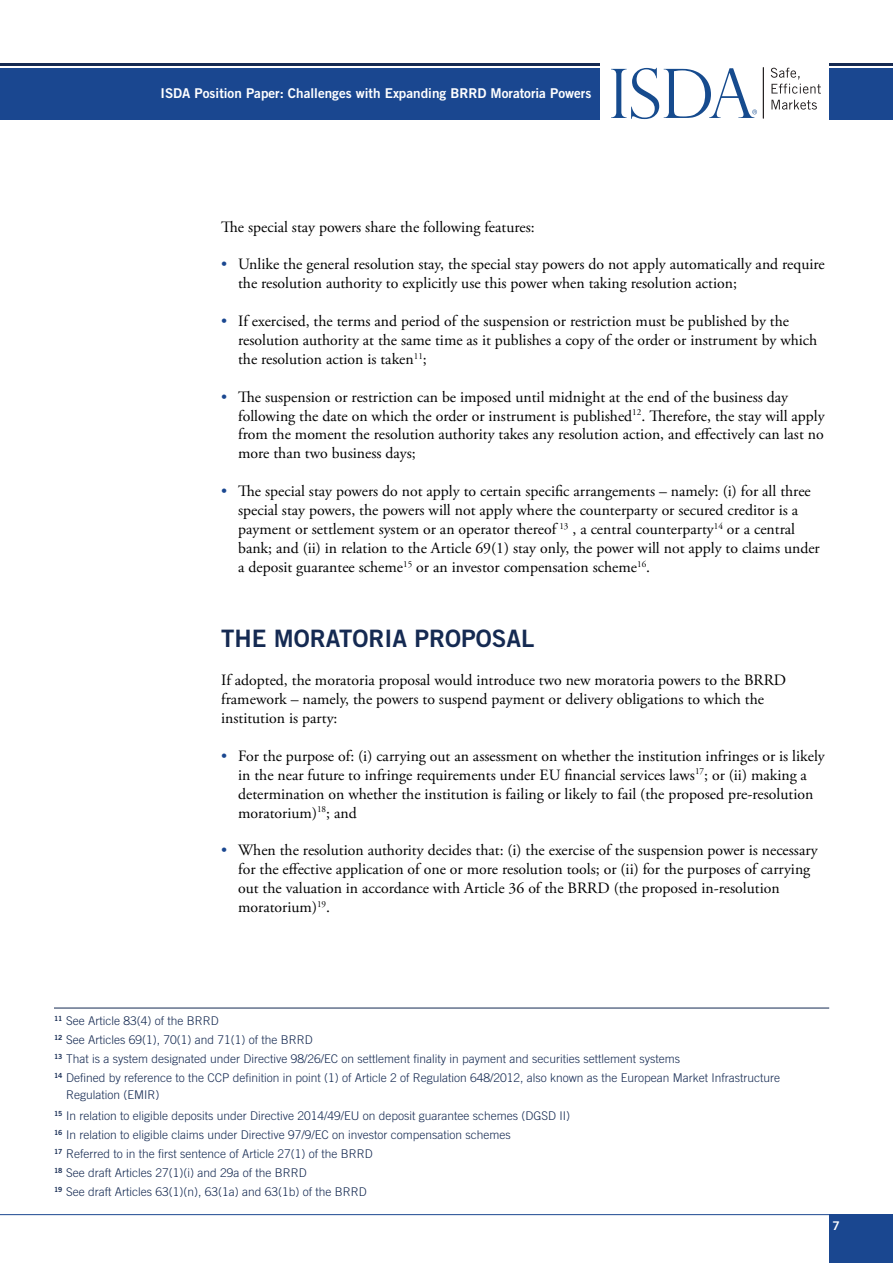
<style>
.page{position:relative;width:893px;height:1263px;background:#fff}
.page>*{position:absolute;margin:0;border:0;box-sizing:border-box;transform-origin:0 0}
.t1{font:24px "Trade Gothic Bold Two";color:#152a52}
.t2{font:15.75px/18.9px "Adobe Garamond Pro";color:#000}
.t3{font:13.5px "Trade Gothic LT Std Bd 2";color:#fff}
.t4{font:300 12px/18.9px "Trade Gothic LT Std";color:#152a52}
.t5{font:12px "Trade Gothic Bold Two";color:#fff}
.s1{color:#1a4790}
</style>
<div class="page">
<div style="left:0;top:68px;width:600px;height:51px;background:#1a4790"></div>
<div style="left:829px;top:68px;width:64px;height:51px;background:#1a4790"></div>
<hr style="left:0;top:64px;width:600px;height:2px;background:#152a52">
<hr style="left:829px;top:64px;width:64px;height:2px;background:#152a52">
<div style="left:829px;top:1214px;width:64px;height:49px;background:#1a4790"></div>
<svg style="left:771px;top:68px;width:50px;height:26px"></svg>
<svg style="left:771px;top:100px;width:46px;height:10px"></svg>
<hr style="left:763px;top:67px;width:1px;height:51px;background:#231f20">
<svg style="left:611px;top:68px;width:146px;height:51px"></svg>
<hr style="left:0;top:1214px;width:829px;height:1px;background:#1a4790">
<hr style="left:54px;top:1008px;width:775px;height:1px;background:#152a52">
<p class="t3" style="left:160px;top:85px;width:432px">ISDA Position Paper: Challenges with Expanding BRRD Moratoria Powers</p>
<p class="t2" style="left:221px;top:218px;width:315px">The special stay powers share the following features:</p>
<p class="t2" style="left:238px;top:255px;width:588px;text-indent:-17px"><span class="s1">•</span> Unlike the general resolution stay, the special stay powers do not apply automatically and require the resolution authority to explicitly use this power when taking resolution action;</p>
<p class="t2" style="left:238px;top:312px;width:581px;text-indent:-17px"><span class="s1">•</span> If exercised, the terms and period of the suspension or restriction must be published by the resolution authority at the same time as it publishes a copy of the order or instrument by which the resolution action is taken<sup>11</sup>;</p>
<p class="t2" style="left:238px;top:388px;width:588px;text-indent:-17px"><span class="s1">•</span> The suspension or restriction can be imposed until midnight at the end of the business day following the date on which the order or instrument is published<sup>12</sup>. Therefore, the stay will apply from the moment the resolution authority takes any resolution action, and effectively can last no more than two business days;</p>
<p class="t2" style="left:238px;top:482px;width:583px;text-indent:-17px"><span class="s1">•</span> The special stay powers do not apply to certain specific arrangements – namely: (i) for all three special stay powers, the powers will not apply where the counterparty or secured creditor is a payment or settlement system or an operator thereof <sup>13</sup> , a central counterparty<sup>14</sup> or a central bank; and (ii) in relation to the Article 69(1) stay only, the power will not apply to claims under a deposit guarantee scheme<sup>15</sup> or an investor compensation scheme<sup>16</sup>.</p>
<h1 class="t1" style="left:221px;top:623px;width:315px">THE MORATORIA PROPOSAL</h1>
<p class="t2" style="left:221px;top:671px;width:567px">If adopted, the moratoria proposal would introduce two new moratoria powers to the BRRD framework – namely, the powers to suspend payment or delivery obligations to which the institution is party:</p>
<p class="t2" style="left:238px;top:747px;width:588px;text-indent:-17px"><span class="s1">•</span> For the purpose of: (i) carrying out an assessment on whether the institution infringes or is likely in the near future to infringe requirements under EU financial services laws<sup>17</sup>; or (ii) making a determination on whether the institution is failing or likely to fail (the proposed pre-resolution moratorium)<sup>18</sup>; and</p>
<p class="t2" style="left:238px;top:841px;width:581px;text-indent:-17px"><span class="s1">•</span> When the resolution authority decides that: (i) the exercise of the suspension power is necessary for the effective application of one or more resolution tools; or (ii) for the purposes of carrying out the valuation in accordance with Article 36 of the BRRD (the proposed in-resolution moratorium)<sup>19</sup>.</p>
<p class="t4" style="left:54px;top:1011px;width:728px"><sup>11</sup> See Article 83(4) of the BRRD<br><sup>12</sup> See Articles 69(1), 70(1) and 71(1) of the BRRD<br><sup>13</sup> That is a system designated under Directive 98/26/EC on settlement finality in payment and securities settlement systems<br><sup>14</sup> Defined by reference to the CCP definition in point (1) of Article 2 of Regulation 648/2012, also known as the European Market Infrastructure</p>
<p class="t4" style="left:54px;top:1083px;width:518px;line-height:21.3px;text-indent:12px">Regulation (EMIR)<br><sup>15</sup> In relation to eligible deposits under Directive 2014/49/EU on deposit guarantee schemes (DGSD II)</p>
<p class="t4" style="left:54px;top:1125px;width:458px"><sup>16</sup> In relation to eligible claims under Directive 97/9/EC on investor compensation schemes <sup>17</sup> Referred to in the first sentence of Article 27(1) of the BRRD<br><sup>18</sup> See draft Articles 27(1)(i) and 29a of the BRRD<br><sup>19</sup> See draft Articles 63(1)(n), 63(1a) and 63(1b) of the BRRD</p>
<p class="t5" style="left:833px;top:1219px;width:9px">7</p>
</div>
